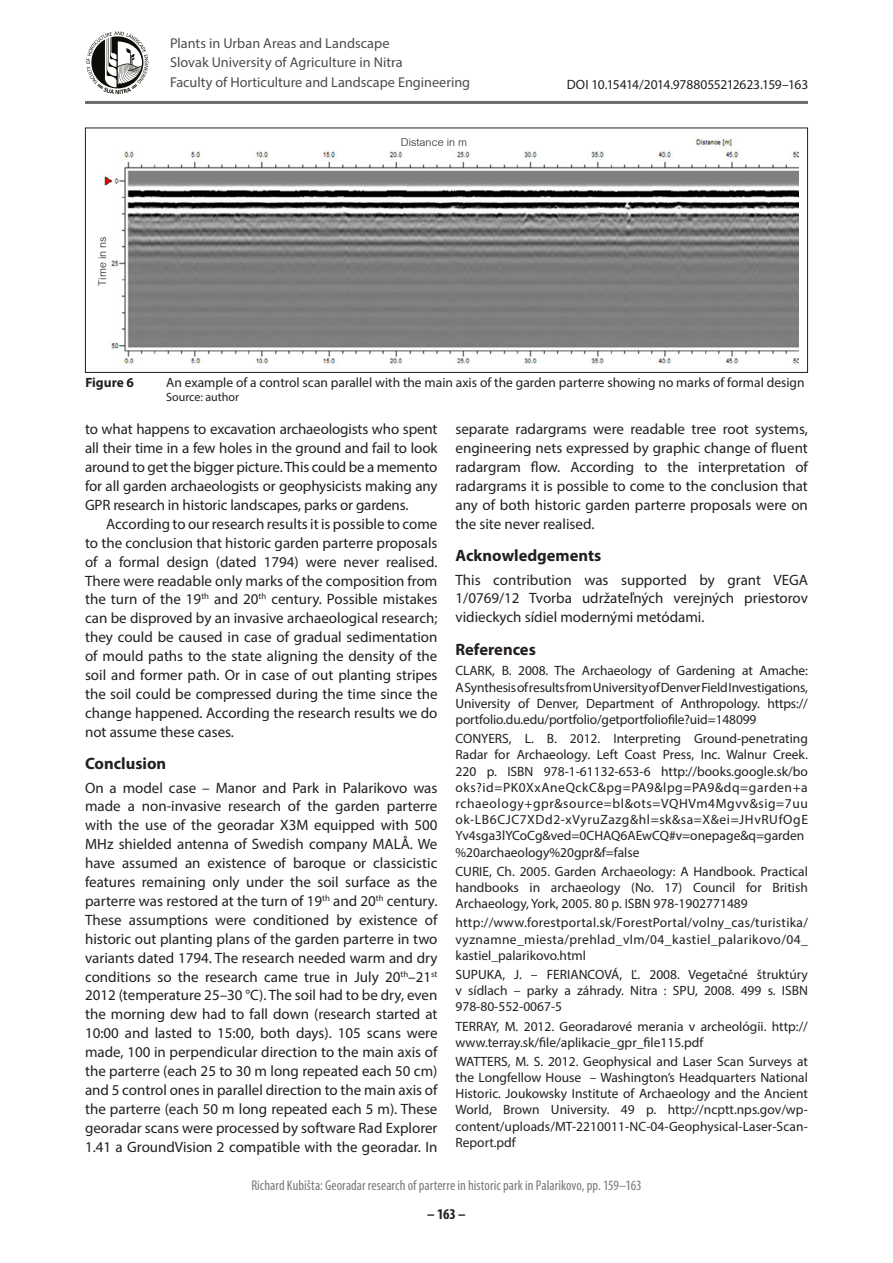
<style>
.page{position:relative;width:893px;height:1263px;background:#fff}
.page>*{position:absolute;margin:0;border:0;box-sizing:border-box;transform-origin:0 0}
.t1{font:700 16.5px "Myriad Pro";color:#231f20}
.t2{font:16.5px "Cordia New";color:#231f20}
.t3{font:15px/18.9px "Myriad Pro";color:#231f20;text-align:justify}
.t4{font:700 condensed 15px "Myriad Pro";color:#231f20}
.t5{font:14.25px/19.5px "Myriad Pro";color:#4b4c4d}
.t6{font:condensed 14.25px "Myriad Pro";letter-spacing:.005em;color:#76787b}
.t7{font:13.5px/16.2px "Myriad Pro";color:#231f20;text-align:justify}
.t8{font:13.5px "Myriad Pro";letter-spacing:-.02em;color:#231f20}
.t9{font:700 13.5px "Myriad Pro";color:#231f20}
.t10{font:12px "Myriad Pro";color:#231f20}
</style>
<div class="page">
<hr style="left:85px;top:101px;width:723px;height:3px;background:#6c6d70">
<svg style="left:86px;top:31px;width:62px;height:63px"></svg>
<img style="left:104px;top:139px;width:694px;height:225px">
<div style="left:85px;top:128px;width:723px;height:245px;border:1px solid #231f20"></div>
<div style="left:91px;top:189px;width:17px;height:97px;background:#fff"></div>
<p class="t2" style="left:91px;top:286px;width:51px;rotate:-90deg">Time in ns</p>
<p class="t5" style="left:170px;top:33px;width:302px">Plants in Urban Areas and Landscape<br>Slovak University of Agriculture in Nitra<br>Faculty of Horticulture and Landscape Engineering</p>
<p class="t2" style="left:401px;top:131px;width:68px">Distance in m</p>
<p class="t8" style="left:567px;top:76px;width:243px">DOI 10.15414/2014.9788055212623.159–163</p>
<p class="t9" style="left:85px;top:374px;width:50px">Figure 6</p>
<p class="t7" style="left:166px;top:374px;width:640px">An example of a control scan parallel with the main axis of the garden parterre showing no marks of formal design</p>
<p class="t10" style="left:166px;top:390px;width:74px">Source: author</p>
<p class="t3" style="left:85px;top:420px;width:354px">to what happens to excavation archaeologists who spent all their time in a few holes in the ground and fail to look around to get the bigger picture. This could be a memento for all garden archaeologists or geophysicists making any GPR research in historic landscapes, parks or gardens.</p>
<p class="t3" style="left:85px;top:514px;width:354px;text-indent:21px">According to our research results it is possible to come to the conclusion that historic garden parterre proposals of a formal design (dated 1794) were never realised.<br>There were readable only marks of the composition from the turn of the 19<sup>th</sup> and 20<sup>th</sup> century. Possible mistakes can be disproved by an invasive archaeological research; they could be caused in case of gradual sedimentation of mould paths to the state aligning the density of the soil and former path. Or in case of out planting stripes the soil could be compressed during the time since the change happened. According the research results we do not assume these cases.</p>
<p class="t1" style="left:85px;top:753px;width:83px">Conclusion</p>
<p class="t3" style="left:85px;top:778px;width:354px">On a model case – Manor and Park in Palarikovo was made a non-invasive research of the garden parterre with the use of the georadar X3M equipped with 500<br>MHz shielded antenna of Swedish company MALÅ. We have assumed an existence of baroque or classicistic features remaining only under the soil surface as the parterre was restored at the turn of 19<sup>th</sup> and 20<sup>th</sup> century.<br>These assumptions were conditioned by existence of historic out planting plans of the garden parterre in two variants dated 1794. The research needed warm and dry conditions so the research came true in July 20<sup>th</sup>–21<sup>st </sup>2012 (temperature 25–30 °C). The soil had to be dry, even the morning dew had to fall down (research started at 10:00 and lasted to 15:00, both days). 105 scans were made, 100 in perpendicular direction to the main axis of the parterre (each 25 to 30 m long repeated each 50 cm) and 5 control ones in parallel direction to the main axis of the parterre (each 50 m long repeated each 5 m). These georadar scans were processed by software Rad Explorer 1.41 a GroundVision 2 compatible with the georadar. In</p>
<p class="t3" style="left:455px;top:420px;width:354px">separate radargrams were readable tree root systems, engineering nets expressed by graphic change of fluent radargram flow. According to the interpretation of radargrams it is possible to come to the conclusion that any of both historic garden parterre proposals were on the site never realised.</p>
<p class="t1" style="left:455px;top:545px;width:147px">Acknowledgements</p>
<p class="t3" style="left:455px;top:570px;width:354px">This contribution was supported by grant VEGA 1/0769/12 Tvorba udržateľných verejných priestorov vidieckych sídiel modernými metódami.</p>
<p class="t1" style="left:455px;top:639px;width:82px">References</p>
<p class="t7" style="left:455px;top:662px;width:354px">CLARK, B. 2008. The Archaeology of Gardening at Amache:<br>A Synthesis of results from University of Denver Field Investigations, University of Denver, Department of Anthropology. https:// portfolio.du.edu/portfolio/getportfoliofile?uid=148099</p>
<p class="t7" style="left:455px;top:730px;width:354px;text-align:left">CONYERS, L. B. 2012. Interpreting Ground-penetrating Radar for Archaeology. Left Coast Press, Inc. Walnur Creek.<br>220 p. ISBN 978-1-61132-653-6 http://books.google.sk/bo oks?id=PK0XxAneQckC&amp;pg=PA9&amp;lpg=PA9&amp;dq=garden+a rchaeology+gpr&amp;source=bl&amp;ots=VQHVm4Mgvv&amp;sig=7uu ok-LB6CJC7XDd2-xVyruZazg&amp;hl=sk&amp;sa=X&amp;ei=JHvRUfOgE Yv4sga3lYCoCg&amp;ved=0CHAQ6AEwCQ#v=onepage&amp;q=garden %20archaeology%20gpr&amp;f=false</p>
<p class="t7" style="left:455px;top:863px;width:354px">CURIE, Ch. 2005. Garden Archaeology: A Handbook. Practical handbooks in archaeology (No. 17) Council for British Archaeology, York, 2005. 80 p. ISBN 978-1902771489</p>
<p class="t7" style="left:455px;top:914px;width:354px">http://www.forestportal.sk/ForestPortal/volny_cas/turistika/ vyznamne_miesta/prehlad_vlm/04_kastiel_palarikovo/04_ kastiel_palarikovo.html</p>
<p class="t7" style="left:455px;top:966px;width:354px">SUPUKA, J. – FERIANCOVÁ, Ľ. 2008. Vegetačné štruktúry v sídlach – parky a záhrady. Nitra : SPU, 2008. 499 s. ISBN 978-80-552-0067-5</p>
<p class="t7" style="left:455px;top:1018px;width:354px">TERRAY, M. 2012. Georadarové merania v archeológii. http:// www.terray.sk/file/aplikacie_gpr_file115.pdf</p>
<p class="t7" style="left:455px;top:1053px;width:354px">WATTERS, M. S. 2012. Geophysical and Laser Scan Surveys at the Longfellow House – Washington’s Headquarters National Historic. Joukowsky Institute of Archaeology and the Ancient World, Brown University. 49 p. http://ncptt.nps.gov/wp&shy;content/uploads/MT-2210011-NC-04-Geophysical-Laser-Scan-Report.pdf</p>
<p class="t6" style="left:251px;top:1176px;width:392px">Richard Kubišta: Georadar research of parterre in historic park in Palarikovo, pp. 159–163</p>
<p class="t4" style="left:427px;top:1204px;width:40px">– 163 –</p>
</div>
